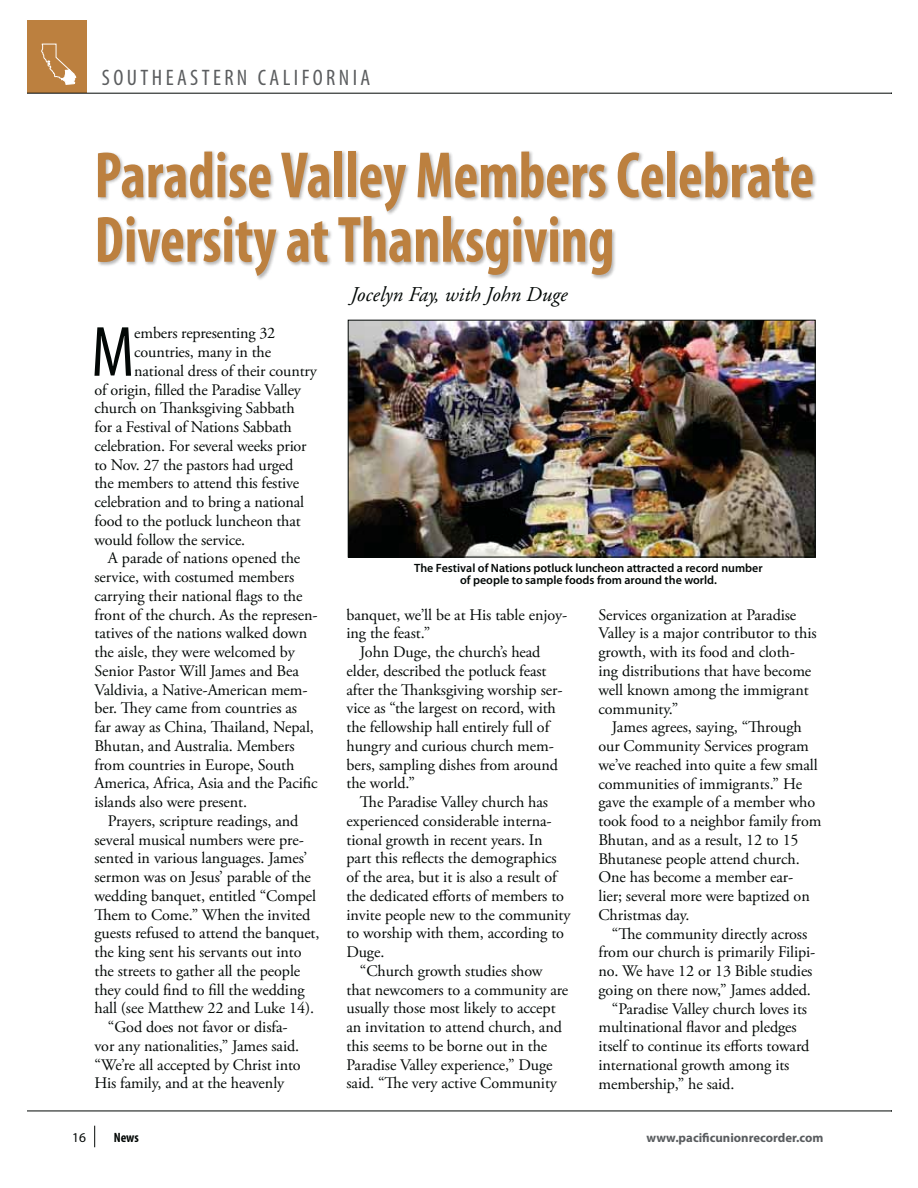
<style>
.page{position:relative;width:918px;height:1188px;background:#fff}
.page>*{position:absolute;margin:0;border:0;box-sizing:border-box;transform-origin:0 0}
.t1{font:condensed 71.7px "Myriad Pro";color:#030806}
.t2{font:700 condensed 66px/64.5px "Myriad Pro";color:#bc803f;scale:.9 1}
.t3{font:condensed 22.5px "Myriad Pro";letter-spacing:.15em;color:#5b5d5f}
.t4{font:italic 21px "Adobe Garamond Pro";color:#030806}
.t5{font:16.2px "Adobe Garamond Pro";letter-spacing:-.005em;color:#030806}
.t6{font:700 condensed 13.5px "Myriad Pro";color:#030806}
.t7{font:13.5px "Myriad Pro";color:#030806}
.t8{font:700 12.75px "Myriad Pro";color:#595c5f}
.t9{font:600 12px/12px "Myriad Pro";color:#030806;text-align:center}
</style>
<div class="page">
<div style="left:27px;top:20px;width:59px;height:73px;background:#bc803f"></div>
<svg style="left:41px;top:44px;width:35px;height:41px"></svg>
<img style="left:98px;top:151px;width:718px;height:129px">
<img style="left:350px;top:322px;width:463px;height:233px">
<div style="left:348px;top:320px;width:467px;height:237px;border:1px solid #030806"></div>
<hr style="left:27px;top:93px;width:864px;height:1px;background:#030806">
<hr style="left:27px;top:1111px;width:864px;height:1px;background:#030806">
<svg style="left:94px;top:1126px;width:1px;height:21px"></svg>
<p class="t3" style="left:102px;top:69px;width:270px">SOUTHEASTERN CALIFORNIA</p>
<p class="t2" style="left:95px;top:147px;width:801px">Paradise Valley Members Celebrate<br>Diversity at Thanksgiving</p>
<p class="t4" style="left:350px;top:286px;width:219px">Jocelyn Fay, with John Duge</p>
<p class="t1" style="left:91px;top:324px;width:44px">M</p>
<p class="t5" style="left:134px;top:327px;width:143px">embers representing 32</p>
<p class="t5" style="left:134px;top:345px;width:138px">countries, many in the</p>
<p class="t5" style="left:134px;top:364px;width:184px">national dress of their country</p>
<p class="t5" style="left:94px;top:383px;width:208px">of origin, filled the Paradise Valley</p>
<p class="t5" style="left:94px;top:402px;width:202px">church on Thanksgiving Sabbath</p>
<p class="t5" style="left:94px;top:420px;width:199px">for a Festival of Nations Sabbath</p>
<p class="t5" style="left:94px;top:439px;width:214px">celebration. For several weeks prior</p>
<p class="t5" style="left:94px;top:458px;width:200px">to Nov. 27 the pastors had urged</p>
<p class="t5" style="left:94px;top:477px;width:206px">the members to attend this festive</p>
<p class="t5" style="left:94px;top:495px;width:211px">celebration and to bring a national</p>
<p class="t5" style="left:94px;top:514px;width:208px">food to the potluck luncheon that</p>
<p class="t5" style="left:94px;top:533px;width:152px">would follow the service.</p>
<p class="t5" style="left:108px;top:552px;width:194px">A parade of nations opened the</p>
<p class="t5" style="left:94px;top:570px;width:201px">service, with costumed members</p>
<p class="t5" style="left:94px;top:589px;width:210px">carrying their national flags to the</p>
<p class="t5" style="left:94px;top:608px;width:225px">front of the church. As the represen-</p>
<p class="t5" style="left:94px;top:627px;width:214px">tatives of the nations walked down</p>
<p class="t5" style="left:94px;top:645px;width:202px">the aisle, they were welcomed by</p>
<p class="t5" style="left:94px;top:664px;width:206px">Senior Pastor Will James and Bea</p>
<p class="t5" style="left:94px;top:683px;width:215px">Valdivia, a Native-American mem-</p>
<p class="t5" style="left:94px;top:702px;width:204px">ber. They came from countries as</p>
<p class="t5" style="left:94px;top:720px;width:221px">far away as China, Thailand, Nepal,</p>
<p class="t5" style="left:94px;top:739px;width:202px">Bhutan, and Australia. Members</p>
<p class="t5" style="left:94px;top:758px;width:202px">from countries in Europe, South</p>
<p class="t5" style="left:94px;top:777px;width:225px">America, Africa, Asia and the Pacific</p>
<p class="t5" style="left:94px;top:795px;width:154px">islands also were present.</p>
<p class="t5" style="left:108px;top:814px;width:192px">Prayers, scripture readings, and</p>
<p class="t5" style="left:94px;top:833px;width:211px">several musical numbers were pre-</p>
<p class="t5" style="left:94px;top:852px;width:214px">sented in various languages. James’</p>
<p class="t5" style="left:94px;top:871px;width:218px">sermon was on Jesus’ parable of the</p>
<p class="t5" style="left:94px;top:889px;width:223px">wedding banquet, entitled “Compel</p>
<p class="t5" style="left:94px;top:908px;width:217px">Them to Come.” When the invited</p>
<p class="t5" style="left:94px;top:927px;width:227px">guests refused to attend the banquet,</p>
<p class="t5" style="left:94px;top:946px;width:209px">the king sent his servants out into</p>
<p class="t5" style="left:94px;top:964px;width:207px">the streets to gather all the people</p>
<p class="t5" style="left:94px;top:983px;width:212px">they could find to fill the wedding</p>
<p class="t5" style="left:94px;top:1002px;width:221px">hall (see Matthew 22 and Luke 14).</p>
<p class="t5" style="left:108px;top:1021px;width:181px">“God does not favor or disfa-</p>
<p class="t5" style="left:94px;top:1039px;width:206px">vor any nationalities,” James said.</p>
<p class="t5" style="left:94px;top:1058px;width:208px">“We’re all accepted by Christ into</p>
<p class="t5" style="left:94px;top:1077px;width:191px">His family, and at the heavenly</p>
<p class="t9" style="left:414px;top:562px;width:350px">The Festival of Nations potluck luncheon attracted a record number of people to sample foods from around the world.</p>
<p class="t5" style="left:346px;top:608px;width:222px">banquet, we’ll be at His table enjoy-</p>
<p class="t5" style="left:346px;top:627px;width:85px">ing the feast.”</p>
<p class="t5" style="left:360px;top:646px;width:182px">John Duge, the church’s head</p>
<p class="t5" style="left:346px;top:664px;width:202px">elder, described the potluck feast</p>
<p class="t5" style="left:346px;top:683px;width:218px">after the Thanksgiving worship ser-</p>
<p class="t5" style="left:346px;top:702px;width:211px">vice as “the largest on record, with</p>
<p class="t5" style="left:346px;top:721px;width:204px">the fellowship hall entirely full of</p>
<p class="t5" style="left:346px;top:739px;width:209px">hungry and curious church mem-</p>
<p class="t5" style="left:346px;top:758px;width:213px">bers, sampling dishes from around</p>
<p class="t5" style="left:346px;top:777px;width:70px">the world.”</p>
<p class="t5" style="left:360px;top:796px;width:190px">The Paradise Valley church has</p>
<p class="t5" style="left:346px;top:814px;width:207px">experienced considerable interna-</p>
<p class="t5" style="left:346px;top:833px;width:198px">tional growth in recent years. In</p>
<p class="t5" style="left:346px;top:852px;width:212px">part this reflects the demographics</p>
<p class="t5" style="left:346px;top:871px;width:212px">of the area, but it is also a result of</p>
<p class="t5" style="left:346px;top:889px;width:219px">the dedicated efforts of members to</p>
<p class="t5" style="left:346px;top:908px;width:226px">invite people new to the community</p>
<p class="t5" style="left:346px;top:927px;width:219px">to worship with them, according to</p>
<p class="t5" style="left:346px;top:946px;width:39px">Duge.</p>
<p class="t5" style="left:360px;top:964px;width:184px">“Church growth studies show</p>
<p class="t5" style="left:346px;top:983px;width:223px">that newcomers to a community are</p>
<p class="t5" style="left:346px;top:1002px;width:211px">usually those most likely to accept</p>
<p class="t5" style="left:346px;top:1021px;width:217px">an invitation to attend church, and</p>
<p class="t5" style="left:346px;top:1039px;width:202px">this seems to be borne out in the</p>
<p class="t5" style="left:346px;top:1058px;width:208px">Paradise Valley experience,” Duge</p>
<p class="t5" style="left:346px;top:1077px;width:212px">said. “The very active Community</p>
<p class="t5" style="left:598px;top:608px;width:199px">Services organization at Paradise</p>
<p class="t5" style="left:598px;top:627px;width:220px">Valley is a major contributor to this</p>
<p class="t5" style="left:598px;top:646px;width:198px">growth, with its food and cloth-</p>
<p class="t5" style="left:598px;top:664px;width:214px">ing distributions that have become</p>
<p class="t5" style="left:598px;top:683px;width:212px">well known among the immigrant</p>
<p class="t5" style="left:598px;top:702px;width:81px">community.”</p>
<p class="t5" style="left:612px;top:721px;width:191px">James agrees, saying, “Through</p>
<p class="t5" style="left:598px;top:739px;width:212px">our Community Services program</p>
<p class="t5" style="left:598px;top:758px;width:221px">we’ve reached into quite a few small</p>
<p class="t5" style="left:598px;top:777px;width:205px">communities of immigrants.” He</p>
<p class="t5" style="left:598px;top:796px;width:218px">gave the example of a member who</p>
<p class="t5" style="left:598px;top:814px;width:225px">took food to a neighbor family from</p>
<p class="t5" style="left:598px;top:833px;width:202px">Bhutan, and as a result, 12 to 15</p>
<p class="t5" style="left:598px;top:852px;width:203px">Bhutanese people attend church.</p>
<p class="t5" style="left:598px;top:871px;width:196px">One has become a member ear-</p>
<p class="t5" style="left:598px;top:889px;width:213px">lier; several more were baptized on</p>
<p class="t5" style="left:598px;top:908px;width:93px">Christmas day.</p>
<p class="t5" style="left:612px;top:927px;width:197px">“The community directly across</p>
<p class="t5" style="left:598px;top:946px;width:218px">from our church is primarily Filipi-</p>
<p class="t5" style="left:598px;top:964px;width:216px">no. We have 12 or 13 Bible studies</p>
<p class="t5" style="left:598px;top:983px;width:214px">going on there now,” James added.</p>
<p class="t5" style="left:612px;top:1002px;width:197px">“Paradise Valley church loves its</p>
<p class="t5" style="left:598px;top:1021px;width:200px">multinational flavor and pledges</p>
<p class="t5" style="left:598px;top:1039px;width:212px">itself to continue its efforts toward</p>
<p class="t5" style="left:598px;top:1058px;width:192px">international growth among its</p>
<p class="t5" style="left:598px;top:1077px;width:137px">membership,” he said.</p>
<p class="t7" style="left:72px;top:1132px;width:15px">16</p>
<p class="t6" style="left:114px;top:1132px;width:27px">News</p>
<p class="t8" style="left:646px;top:1133px;width:179px">www.pacificunionrecorder.com</p>
</div>
